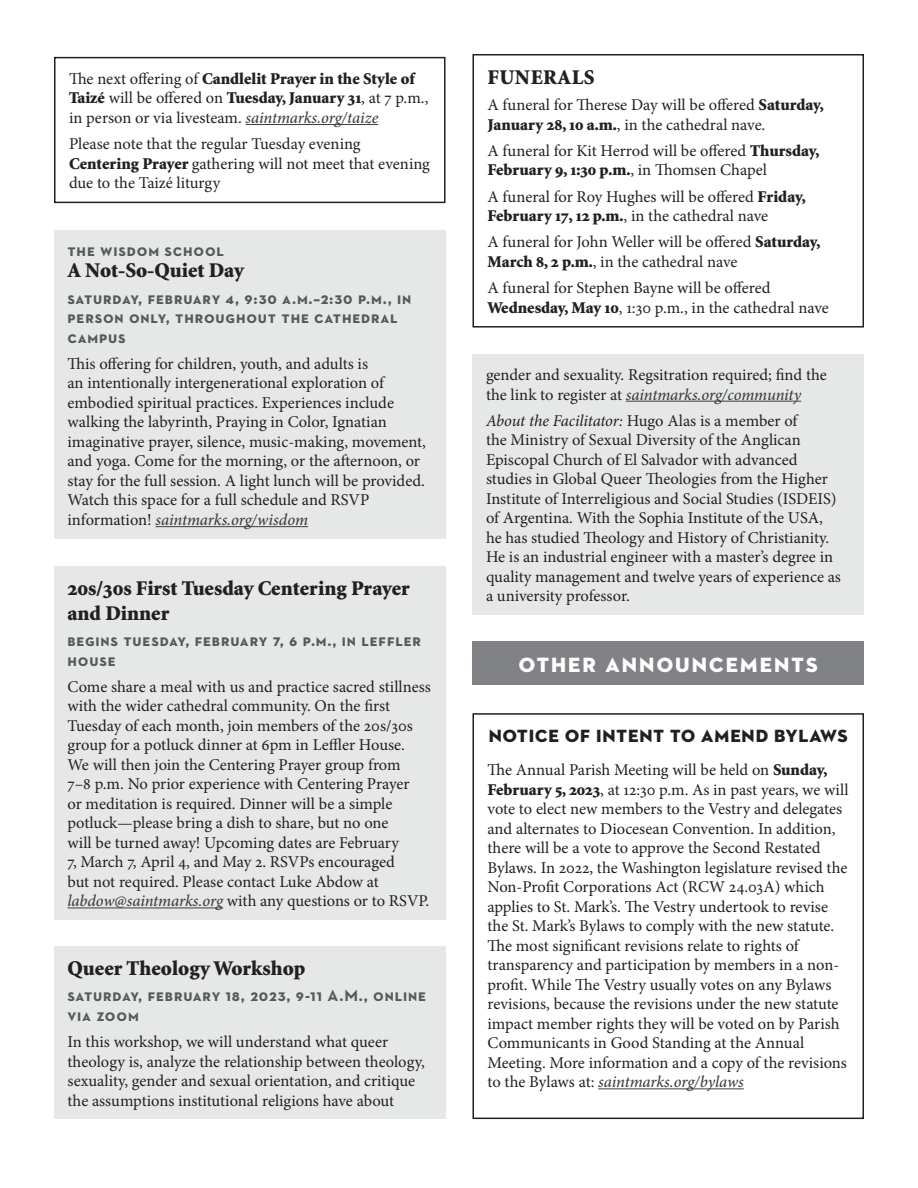
<style>
.page{position:relative;width:918px;height:1188px;background:#fff}
.page>*{position:absolute;margin:0;border:0;box-sizing:border-box;transform-origin:0 0}
.BODY_COPY{font:900 21px/25.2px "Minion Std";color:#231f20}
.t1{font:21px "Neutraface 2 Display Titling";letter-spacing:.1em;color:#fff}
.BODY_COPY-2{font:900 21px "Minion Std";letter-spacing:.025em;color:#231f20}
.t2{font:18px "Neutraface 2 Display Titling";letter-spacing:.05em;color:#231f20}
.BODY_COPY-3{font:16.5px/19.5px "Minion Pro";color:#231f20}
.BODY_COPY-4{font:700 16.5px/19.5px "Neutraface 2 Text";letter-spacing:.05em;color:#57585a}
.s1{font-family:"Minion Std";font-weight:900}
.s2{font-weight:500;font-style:italic;color:#3e3e3f}
.s3{font-style:italic}
</style>
<div class="page">
<div style="left:472px;top:642px;width:392px;height:43px;background:#808285"></div>
<div style="left:472px;top:54px;width:392px;height:274px;border:2px solid #231f20"></div>
<div style="left:54px;top:230px;width:392px;height:308px;background:#e6e7e7"></div>
<hr style="left:156px;top:526px;width:152px;height:1px;background:#3e3e3f">
<div style="left:54px;top:566px;width:392px;height:354px;background:#e6e7e7"></div>
<hr style="left:68px;top:908px;width:155px;height:1px;background:#3e3e3f">
<div style="left:54px;top:947px;width:392px;height:172px;background:#e6e7e7"></div>
<div style="left:472px;top:355px;width:392px;height:260px;background:#e6e7e7"></div>
<hr style="left:626px;top:401px;width:175px;height:1px;background:#3e3e3f">
<hr style="left:246px;top:124px;width:132px;height:1px;background:#3e3e3f">
<div style="left:54px;top:57px;width:392px;height:146px;border:2px solid #231f20"></div>
<hr style="left:598px;top:1088px;width:146px;height:1px;background:#3e3e3f">
<div style="left:472px;top:713px;width:392px;height:406px;border:2px solid #231f20"></div>
<p class="BODY_COPY-3" style="left:69px;top:69px;width:361px">The next offering of <span class="s1">Candlelit Prayer in the Style of<br>Taizé</span> will be offered on <span class="s1">Tuesday, January 31</span>, at 7 p.m., in person or via livesteam. <span class="s2">saintmarks.org/taize</span></p>
<p class="BODY_COPY-3" style="left:69px;top:134px;width:363px">Please note that the regular Tuesday evening<br><span class="s1">Centering Prayer</span> gathering will not meet that evening due to the Taizé liturgy</p>
<p class="BODY_COPY-4" style="left:68px;top:241px;width:158px">the wisdom school</p>
<p class="BODY_COPY" style="left:68px;top:259px;width:178px">A Not-So-Quiet Day</p>
<p class="BODY_COPY-4" style="left:68px;top:288px;width:345px">saturday, february 4, 9:30 a.m.–2:30 p.m., in person only, throughout the cathedral campus</p>
<p class="BODY_COPY-3" style="left:68px;top:354px;width:360px">This offering for children, youth, and adults is<br>an intentionally intergenerational exploration of embodied spiritual practices. Experiences include walking the labyrinth, Praying in Color, Ignatian imaginative prayer, silence, music-making, movement, and yoga. Come for the morning, or the afternoon, or stay for the full session. A light lunch will be provided.<br>Watch this space for a full schedule and RSVP information! <span class="s2">saintmarks.org/wisdom</span></p>
<p class="BODY_COPY" style="left:68px;top:576px;width:344px">20s/30s First Tuesday Centering Prayer and Dinner</p>
<p class="BODY_COPY-4" style="left:68px;top:631px;width:355px">begins tuesday, february 7, 6 p.m., in leffler house</p>
<p class="BODY_COPY-3" style="left:68px;top:677px;width:365px">Come share a meal with us and practice sacred stillness with the wider cathedral community. On the first Tuesday of each month, join members of the 20s/30s group for a potluck dinner at 6pm in Leffler House.<br>We will then join the Centering Prayer group from<br>7–8 p.m. No prior experience with Centering Prayer<br>or meditation is required. Dinner will be a simple potluck—please bring a dish to share, but no one<br>will be turned away! Upcoming dates are February<br>7, March 7, April 4, and May 2. RSVPs encouraged<br>but not required. Please contact Luke Abdow at <span class="s2">labdow@saintmarks.org</span> with any questions or to RSVP.</p>
<p class="BODY_COPY" style="left:68px;top:956px;width:239px">Queer Theology Workshop</p>
<p class="BODY_COPY-4" style="left:68px;top:986px;width:360px">saturday, february 18, 2023, 9-11 A.M., online via zoom</p>
<p class="BODY_COPY-3" style="left:68px;top:1032px;width:359px">In this workshop, we will understand what queer theology is, analyze the relationship between theology, sexuality, gender and sexual orientation, and critique the assumptions institutional religions have about</p>
<p class="BODY_COPY-2" style="left:488px;top:66px;width:108px">FUNERALS</p>
<p class="BODY_COPY-3" style="left:488px;top:95px;width:338px">A funeral for Therese Day will be offered <span class="s1">Saturday,<br>January 28, 10 a.m.</span>, in the cathedral nave.</p>
<p class="BODY_COPY-3" style="left:488px;top:141px;width:334px">A funeral for Kit Herrod will be offered <span class="s1">Thursday,<br>February 9, 1:30 p.m.</span>, in Thomsen Chapel</p>
<p class="BODY_COPY-3" style="left:488px;top:187px;width:320px">A funeral for Roy Hughes will be offered <span class="s1">Friday,<br>February 17, 12 p.m.</span>, in the cathedral nave</p>
<p class="BODY_COPY-3" style="left:488px;top:232px;width:335px">A funeral for John Weller will be offered <span class="s1">Saturday,<br>March 8, 2 p.m.</span>, in the cathedral nave</p>
<p class="BODY_COPY-3" style="left:488px;top:278px;width:343px">A funeral for Stephen Bayne will be offered<br><span class="s1">Wednesday, May 10</span>, 1:30 p.m., in the cathedral nave</p>
<p class="BODY_COPY-3" style="left:486px;top:365px;width:342px">gender and sexuality. Regsitration required; find the the link to register at <span class="s2">saintmarks.org/community</span></p>
<p class="BODY_COPY-3" style="left:486px;top:411px;width:357px"><span class="s3">About the Facilitator:</span> Hugo Alas is a member of<br>the Ministry of Sexual Diversity of the Anglican Episcopal Church of El Salvador with advanced studies in Global Queer Theologies from the Higher Institute of Interreligious and Social Studies (ISDEIS) of Argentina. With the Sophia Institute of the USA, he has studied Theology and History of Christianity.<br>He is an industrial engineer with a master’s degree in quality management and twelve years of experience as a university professor.</p>
<p class="t1" style="left:519px;top:651px;width:300px">OTHER ANNOUNCEMENTS</p>
<p class="t2" style="left:489px;top:725px;width:360px">NOTICE OF INTENT TO AMEND BYLAWS</p>
<p class="BODY_COPY-3" style="left:488px;top:760px;width:363px">The Annual Parish Meeting will be held on <span class="s1">Sunday, February 5, 2023</span>, at 12:30 p.m. As in past years, we will vote to elect new members to the Vestry and delegates and alternates to Diocesean Convention. In addition, there will be a vote to approve the Second Restated Bylaws. In 2022, the Washington legislature revised the Non-Profit Corporations Act (RCW 24.03A) which applies to St. Mark’s. The Vestry undertook to revise the St. Mark’s Bylaws to comply with the new statute.<br>The most significant revisions relate to rights of transparency and participation by members in a non&shy;profit. While The Vestry usually votes on any Bylaws revisions, because the revisions under the new statute impact member rights they will be voted on by Parish Communicants in Good Standing at the Annual Meeting. More information and a copy of the revisions to the Bylaws at: <span class="s2">saintmarks.org/bylaws</span></p>
</div>
